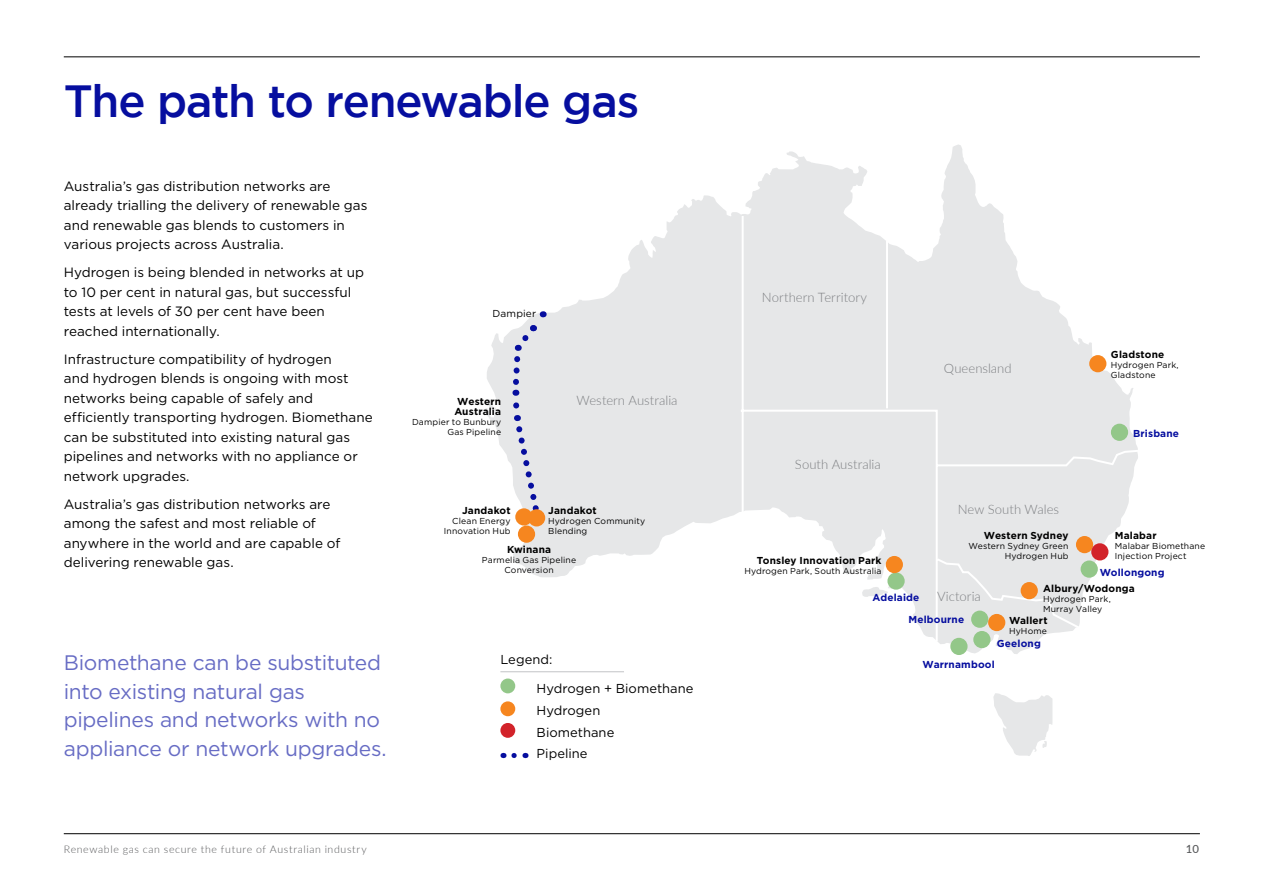
<style>
.page{position:relative;width:1263px;height:893px;background:#fff}
.page>*{position:absolute;margin:0;border:0;box-sizing:border-box;transform-origin:0 0}
.t1{font:500 45px "Gotham";letter-spacing:-.03em;color:#060e9f}
.t2{font:21px/28.5px "Gotham";letter-spacing:-.015em;color:#676cc4}
.t3{font:13.5px/19.5px "Gotham";color:#000}
.t4{font:300 13.05px "Lato";color:#7e8083}
.t5{font:12.9px/21.6px "Gotham";letter-spacing:.005em;color:#000}
.t6{font:500 11.25px "Lato";color:#58595b}
.t7{font:300 10.5px "Lato";letter-spacing:.06em;color:#58595b}
.t8{font:700 10.05px/9.9px "Gotham";letter-spacing:.015em;color:#000}
.t9{font:700 10.05px "Gotham";letter-spacing:.015em;color:#060e9f}
.t10{font:10.05px "Gotham";letter-spacing:.015em;color:#000}
.t11{font:8.7px/9.9px "Gotham";letter-spacing:.015em;color:#000}
</style>
<div class="page">
<svg style="left:485px;top:144px;width:551px;height:510px"></svg>
<svg style="left:993px;top:693px;width:59px;height:63px"></svg>
<svg style="left:739px;top:214px;width:399px;height:429px"></svg>
<svg style="left:509px;top:311px;width:37px;height:85px;background:#d7d8e4"></svg>
<svg style="left:512px;top:405px;width:32px;height:116px;background:#d5d7e3"></svg>
<div style="left:518px;top:525px;width:17px;height:18px;background:#f6861f;border-radius:50%"></div>
<div style="left:515px;top:508px;width:17px;height:17px;background:#f6861f;border-radius:50%"></div>
<div style="left:528px;top:509px;width:17px;height:17px;background:#f6861f;border-radius:50%"></div>
<div style="left:887px;top:572px;width:18px;height:18px;background:#93c789;border-radius:50%"></div>
<div style="left:886px;top:556px;width:17px;height:17px;background:#f6861f;border-radius:50%"></div>
<div style="left:950px;top:638px;width:17px;height:17px;background:#93c789;border-radius:50%"></div>
<div style="left:973px;top:631px;width:17px;height:17px;background:#93c789;border-radius:50%"></div>
<div style="left:971px;top:611px;width:17px;height:17px;background:#93c789;border-radius:50%"></div>
<div style="left:988px;top:614px;width:17px;height:17px;background:#f6861f;border-radius:50%"></div>
<div style="left:1020px;top:582px;width:18px;height:17px;background:#f6861f;border-radius:50%"></div>
<div style="left:1080px;top:560px;width:18px;height:18px;background:#93c789;border-radius:50%"></div>
<div style="left:1111px;top:424px;width:17px;height:17px;background:#93c789;border-radius:50%"></div>
<div style="left:1089px;top:355px;width:17px;height:17px;background:#f6861f;border-radius:50%"></div>
<div style="left:1076px;top:536px;width:17px;height:17px;background:#f6861f;border-radius:50%"></div>
<div style="left:1091px;top:543px;width:17px;height:17px;background:#d2232a;border-radius:50%"></div>
<div style="left:500px;top:678px;width:15px;height:15px;background:#93c789;border-radius:50%"></div>
<div style="left:500px;top:701px;width:15px;height:15px;background:#f6861f;border-radius:50%"></div>
<div style="left:500px;top:723px;width:15px;height:15px;background:#d2232a;border-radius:50%"></div>
<svg style="left:514px;top:753px;width:3px;height:5px"></svg>
<hr style="left:500px;top:671px;width:124px;height:1px;background:#c2c4c6">
<hr style="left:64px;top:833px;width:1136px;height:1px;background:#000">
<hr style="left:64px;top:57px;width:1136px;height:1px;background:#000">
<h1 class="t1" style="left:64px;top:75px;width:577px">The path to renewable gas</h1>
<p class="t3" style="left:64px;top:176px;width:305px">Australia’s gas distribution networks are already trialling the delivery of renewable gas and renewable gas blends to customers in various projects across Australia.</p>
<p class="t3" style="left:64px;top:262px;width:302px">Hydrogen is being blended in networks at up to 10 per cent in natural gas, but successful tests at levels of 30 per cent have been reached internationally.</p>
<p class="t3" style="left:64px;top:349px;width:311px">Infrastructure compatibility of hydrogen<br>and hydrogen blends is ongoing with most networks being capable of safely and efficiently transporting hydrogen. Biomethane can be substituted into existing natural gas pipelines and networks with no appliance or network upgrades.</p>
<p class="t3" style="left:64px;top:494px;width:278px">Australia’s gas distribution networks are among the safest and most reliable of anywhere in the world and are capable of delivering renewable gas.</p>
<p class="t8" style="left:462px;top:505px;width:50px">Jandakot</p>
<p class="t10" style="left:493px;top:307px;width:45px">Dampier</p>
<p class="t4" style="left:576px;top:392px;width:103px">Western Australia</p>
<p class="t8" style="left:454px;top:397px;width:48px">Western<br>Australia</p>
<p class="t11" style="left:412px;top:417px;width:91px;text-align:right">Dampier to Bunbury<br>Gas Pipeline</p>
<p class="t8" style="left:548px;top:505px;width:50px">Jandakot</p>
<p class="t11" style="left:548px;top:515px;width:98px">Hydrogen Community<br>Blending</p>
<p class="t11" style="left:444px;top:515px;width:68px;text-align:right">Clean Energy<br>Innovation Hub</p>
<p class="t8" style="left:507px;top:544px;width:46px">Kwinana</p>
<p class="t11" style="left:482px;top:554px;width:96px;text-align:center">Parmelia Gas Pipeline<br>Conversion</p>
<h2 class="t2" style="left:64px;top:648px;width:324px">Biomethane can be substituted into existing natural gas pipelines and networks with no appliance or network upgrades.</h2>
<p class="t5" style="left:500px;top:649px;width:54px">Legend:</p>
<p class="t5" style="left:537px;top:678px;width:158px">Hydrogen + Biomethane<br>Hydrogen<br>Biomethane<br>Pipeline</p>
<p class="t4" style="left:762px;top:289px;width:107px">Northern Territory</p>
<p class="t4" style="left:795px;top:455px;width:87px">South Australia</p>
<p class="t8" style="left:757px;top:555px;width:126px">Tonsley Innovation Park</p>
<p class="t11" style="left:744px;top:566px;width:139px">Hydrogen Park, South Australia</p>
<p class="t4" style="left:944px;top:359px;width:69px">Queensland</p>
<p class="t4" style="left:958px;top:500px;width:103px">New South Wales</p>
<p class="t8" style="left:984px;top:531px;width:86px">Western Sydney</p>
<p class="t11" style="left:968px;top:541px;width:102px;text-align:right">Western Sydney Green<br>Hydrogen Hub</p>
<p class="t8" style="left:1111px;top:350px;width:55px">Gladstone</p>
<p class="t11" style="left:1111px;top:360px;width:69px">Hydrogen Park,<br>Gladstone</p>
<p class="t9" style="left:1133px;top:426px;width:48px">Brisbane</p>
<p class="t8" style="left:1115px;top:531px;width:43px">Malabar</p>
<p class="t11" style="left:1115px;top:541px;width:92px">Malabar Biomethane<br>Injection Project</p>
<p class="t9" style="left:1100px;top:565px;width:66px">Wollongong</p>
<p class="t9" style="left:872px;top:591px;width:48px">Adelaide</p>
<p class="t4" style="left:937px;top:587px;width:45px">Victoria</p>
<p class="t9" style="left:908px;top:613px;width:57px">Melbourne</p>
<p class="t8" style="left:1043px;top:584px;width:93px">Albury/Wodonga</p>
<p class="t11" style="left:1043px;top:594px;width:69px">Hydrogen Park,<br>Murray Valley</p>
<p class="t8" style="left:1009px;top:615px;width:40px">Wallert</p>
<p class="t11" style="left:1009px;top:626px;width:39px">HyHome</p>
<p class="t9" style="left:997px;top:636px;width:46px">Geelong</p>
<p class="t9" style="left:923px;top:657px;width:74px">Warrnambool</p>
<p class="t7" style="left:64px;top:841px;width:304px">Renewable gas can secure the future of Australian industry</p>
<p class="t6" style="left:1186px;top:840px;width:15px">10</p>
</div>
